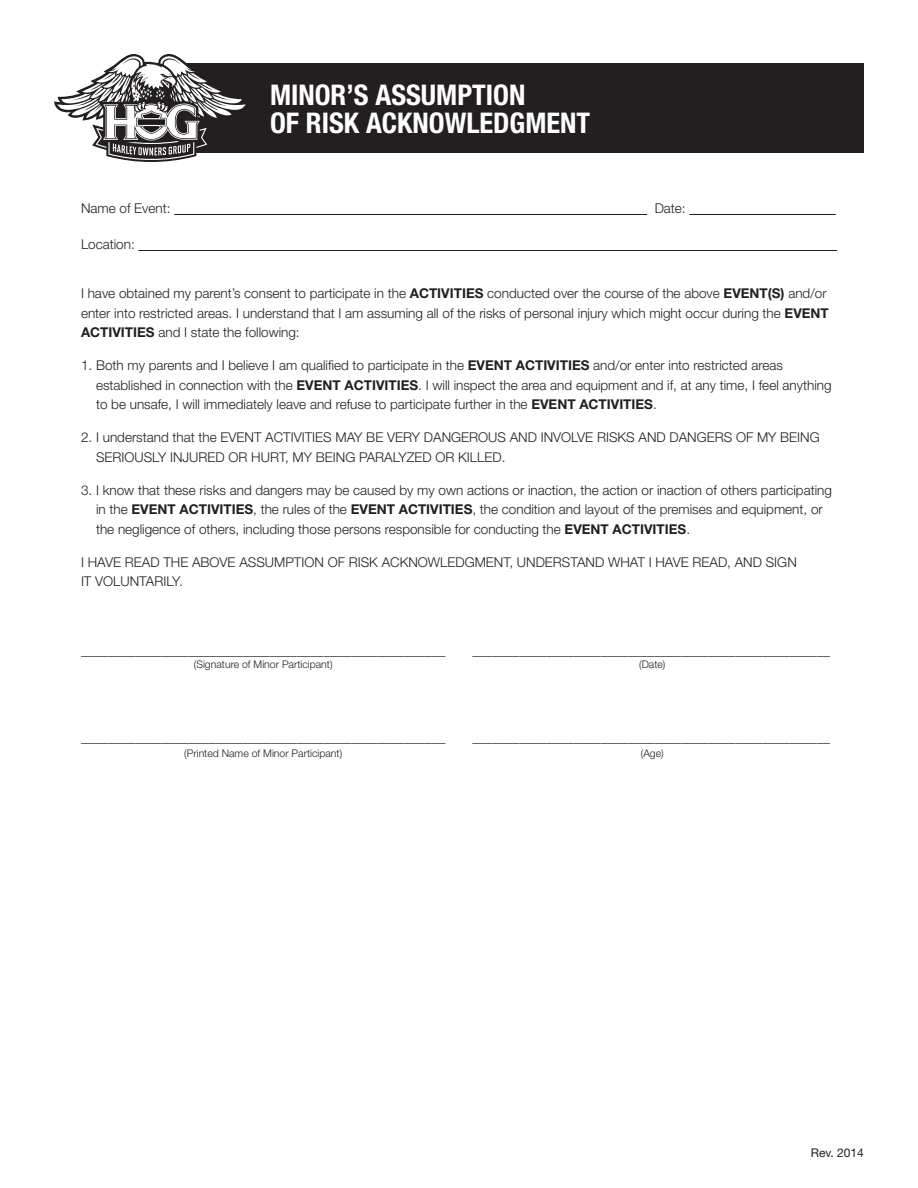
<style>
.page{position:relative;width:918px;height:1188px;background:#fff}
.page>*{position:absolute;margin:0;border:0;box-sizing:border-box;transform-origin:0 0}
.t1{font:700 condensed 28.5px/28.5px "Helvetica Neue";color:#fff}
.t2{font:300 13.5px/19.5px "Helvetica Neue";color:#231f20}
.t3{font:12px "Helvetica Neue";color:#231f20}
.t4{font:300 10.5px "Helvetica Neue";color:#231f20}
.s1{font-weight:700}
</style>
<div class="page">
<div style="left:151px;top:63px;width:713px;height:90px;background:#231f20"></div>
<hr style="left:174px;top:214px;width:473px;height:1px;background:#231f20">
<hr style="left:689px;top:214px;width:147px;height:1px;background:#231f20">
<hr style="left:139px;top:250px;width:698px;height:1px;background:#231f20">
<svg style="left:54px;top:54px;width:192px;height:108px"></svg>
<p class="t1" style="left:270px;top:80px;width:322px">MINOR’S ASSUMPTION<br>OF RISK ACKNOWLEDGMENT</p>
<p class="t2" style="left:81px;top:198px;width:91px">Name of Event:</p>
<p class="t2" style="left:655px;top:198px;width:33px">Date:</p>
<p class="t2" style="left:81px;top:234px;width:55px">Location:</p>
<p class="t2" style="left:81px;top:283px;width:749px">I have obtained my parent’s consent to participate in the <span class="s1">ACTIVITIES</span> conducted over the course of the above <span class="s1">EVENT(S)</span> and/or enter into restricted areas. I understand that I am assuming all of the risks of personal injury which might occur during the <span class="s1">EVENT<br>ACTIVITIES</span> and I state the following:</p>
<p class="t2" style="left:96px;top:355px;width:737px;text-indent:-15px">1. Both my parents and I believe I am qualified to participate in the <span class="s1">EVENT ACTIVITIES</span> and/or enter into restricted areas established in connection with the <span class="s1">EVENT ACTIVITIES</span>. I will inspect the area and equipment and if, at any time, I feel anything to be unsafe, I will immediately leave and refuse to participate further in the <span class="s1">EVENT ACTIVITIES</span>.</p>
<p class="t2" style="left:96px;top:427px;width:725px;text-indent:-15px">2. I understand that the EVENT ACTIVITIES MAY BE VERY DANGEROUS AND INVOLVE RISKS AND DANGERS OF MY BEING<br>SERIOUSLY INJURED OR HURT, MY BEING PARALYZED OR KILLED.</p>
<p class="t2" style="left:96px;top:480px;width:737px;text-indent:-15px">3. I know that these risks and dangers may be caused by my own actions or inaction, the action or inaction of others participating in the <span class="s1">EVENT ACTIVITIES</span>, the rules of the <span class="s1">EVENT ACTIVITIES</span>, the condition and layout of the premises and equipment, or the negligence of others, including those persons responsible for conducting the <span class="s1">EVENT ACTIVITIES</span>.</p>
<p class="t2" style="left:81px;top:552px;width:717px">I HAVE READ THE ABOVE ASSUMPTION OF RISK ACKNOWLEDGMENT, UNDERSTAND WHAT I HAVE READ, AND SIGN<br>IT VOLUNTARILY.</p>
<p class="t2" style="left:81px;top:640px;width:366px">______________________________________________________</p>
<p class="t2" style="left:472px;top:640px;width:359px">_____________________________________________________</p>
<p class="t4" style="left:194px;top:658px;width:140px">(Signature of Minor Participant)</p>
<p class="t4" style="left:639px;top:658px;width:28px">(Date)</p>
<p class="t2" style="left:81px;top:727px;width:366px">______________________________________________________</p>
<p class="t2" style="left:472px;top:727px;width:359px">_____________________________________________________</p>
<p class="t4" style="left:184px;top:747px;width:159px">(Printed Name of Minor Participant)</p>
<p class="t4" style="left:641px;top:747px;width:24px">(Age)</p>
<p class="t3" style="left:811px;top:1146px;width:55px">Rev. 2014</p>
</div>
